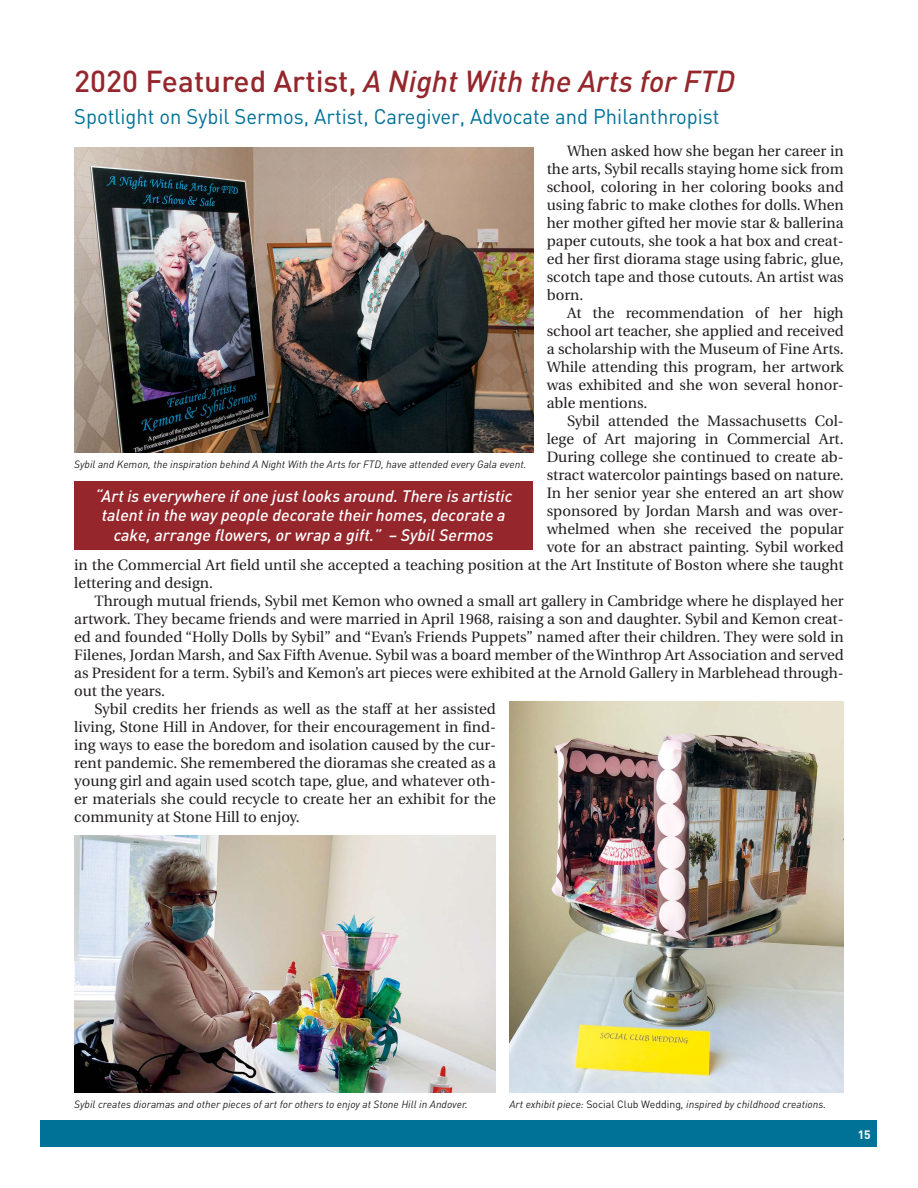
<style>
.page{position:relative;width:918px;height:1188px;background:#fff}
.page>*{position:absolute;margin:0;border:0;box-sizing:border-box;transform-origin:0 0}
.t1{font:italic 500 30px "DIN";color:#95272c}
.t2{font:21px "DIN";color:#007197;scale:.96 1}
.t3{font:italic 500 16.5px/19.8px "DIN";color:#fff;text-align:center}
.t4{font:15px/18px "Utopia";color:#231f20;text-align:justify}
.t5{font:700 12px "DIN";color:#fff}
.t6{font:italic 10.5px "DIN";color:#231f20}
.s1{font-style:normal}
</style>
<div class="page">
<div style="left:40px;top:1120px;width:838px;height:28px;background:#007197"></div>
<img style="left:74px;top:836px;width:422px;height:256px">
<img style="left:509px;top:701px;width:335px;height:391px">
<img style="left:74px;top:148px;width:459px;height:304px">
<div style="left:74px;top:481px;width:459px;height:69px;background:#95272c"></div>
<h1 class="t1" style="left:74px;top:62px;width:662px"><span class="s1">2020 Featured Artist,</span> A Night With the Arts for FTD</h1>
<h2 class="t2" style="left:74px;top:104px;width:674px">Spotlight on Sybil Sermos, Artist, Caregiver, Advocate and Philanthropist</h2>
<p class="t4" style="left:547px;top:142px;width:299px;text-indent:20px">When asked how she began her career in the arts, Sybil recalls staying home sick from school, coloring in her coloring books and using fabric to make clothes for dolls. When her mother gifted her movie star &amp; ballerina paper cutouts, she took a hat box and creat&shy;ed her first diorama stage using fabric, glue, scotch tape and those cutouts. An artist was born.</p>
<p class="t4" style="left:547px;top:304px;width:299px;text-indent:20px">At the recommendation of her high school art teacher, she applied and received a scholarship with the Museum of Fine Arts.<br>While attending this program, her artwork was exhibited and she won several honor&shy;able mentions.</p>
<p class="t4" style="left:567px;top:412px;width:278px">Sybil attended the Massachusetts Col-</p>
<p class="t4" style="left:547px;top:430px;width:299px">lege of Art majoring in Commercial Art.</p>
<p class="t4" style="left:547px;top:448px;width:298px">During college she continued to create ab-</p>
<p class="t4" style="left:547px;top:466px;width:298px">stract watercolor paintings based on nature.</p>
<p class="t4" style="left:547px;top:484px;width:298px">In her senior year she entered an art show</p>
<p class="t4" style="left:547px;top:502px;width:298px">sponsored by Jordan Marsh and was over-</p>
<p class="t4" style="left:547px;top:520px;width:299px">whelmed when she received the popular</p>
<p class="t4" style="left:547px;top:538px;width:298px">vote for an abstract painting. Sybil worked</p>
<p class="t4" style="left:74px;top:556px;width:771px">in the Commercial Art field until she accepted a teaching position at the Art Institute of Boston where she taught</p>
<p class="t4" style="left:74px;top:574px;width:140px">lettering and design.</p>
<p class="t4" style="left:95px;top:592px;width:751px">Through mutual friends, Sybil met Kemon who owned a small art gallery in Cambridge where he displayed her</p>
<p class="t4" style="left:74px;top:610px;width:771px">artwork. They became friends and were married in April 1968, raising a son and daughter. Sybil and Kemon creat-</p>
<p class="t4" style="left:74px;top:628px;width:771px">ed and founded “Holly Dolls by Sybil” and “Evan’s Friends Puppets” named after their children. They were sold in</p>
<p class="t4" style="left:74px;top:646px;width:771px">Filenes, Jordan Marsh, and Sax Fifth Avenue. Sybil was a board member of the Winthrop Art Association and served</p>
<p class="t4" style="left:74px;top:664px;width:771px">as President for a term. Sybil’s and Kemon’s art pieces were exhibited at the Arnold Gallery in Marblehead through-</p>
<p class="t4" style="left:74px;top:682px;width:92px">out the years.</p>
<p class="t4" style="left:95px;top:700px;width:403px">Sybil credits her friends as well as the staff at her assisted</p>
<p class="t4" style="left:74px;top:718px;width:423px">living, Stone Hill in Andover, for their encouragement in find-</p>
<p class="t4" style="left:74px;top:736px;width:423px">ing ways to ease the boredom and isolation caused by the cur-</p>
<p class="t4" style="left:74px;top:754px;width:423px">rent pandemic. She remembered the dioramas she created as a</p>
<p class="t4" style="left:74px;top:772px;width:423px">young girl and again used scotch tape, glue, and whatever oth-</p>
<p class="t4" style="left:74px;top:790px;width:423px">er materials she could recycle to create her an exhibit for the</p>
<p class="t4" style="left:74px;top:808px;width:227px">community at Stone Hill to enjoy.</p>
<p class="t6" style="left:74px;top:457px;width:454px">Sybil and Kemon, the inspiration behind A Night With the Arts for FTD, have attended every Gala event.</p>
<p class="t3" style="left:95px;top:485px;width:419px">“Art is everywhere if one just looks around. There is artistic talent in the way people decorate their homes, decorate a cake, arrange flowers, or wrap a gift.” – Sybil Sermos</p>
<p class="t6" style="left:74px;top:1097px;width:395px">Sybil creates dioramas and other pieces of art for others to enjoy at Stone Hill in Andover.</p>
<p class="t6" style="left:509px;top:1097px;width:318px">Art exhibit piece: <span class="s1">Social Club Wedding</span>, inspired by childhood creations.</p>
<p class="t5" style="left:858px;top:1127px;width:15px">15</p>
</div>
